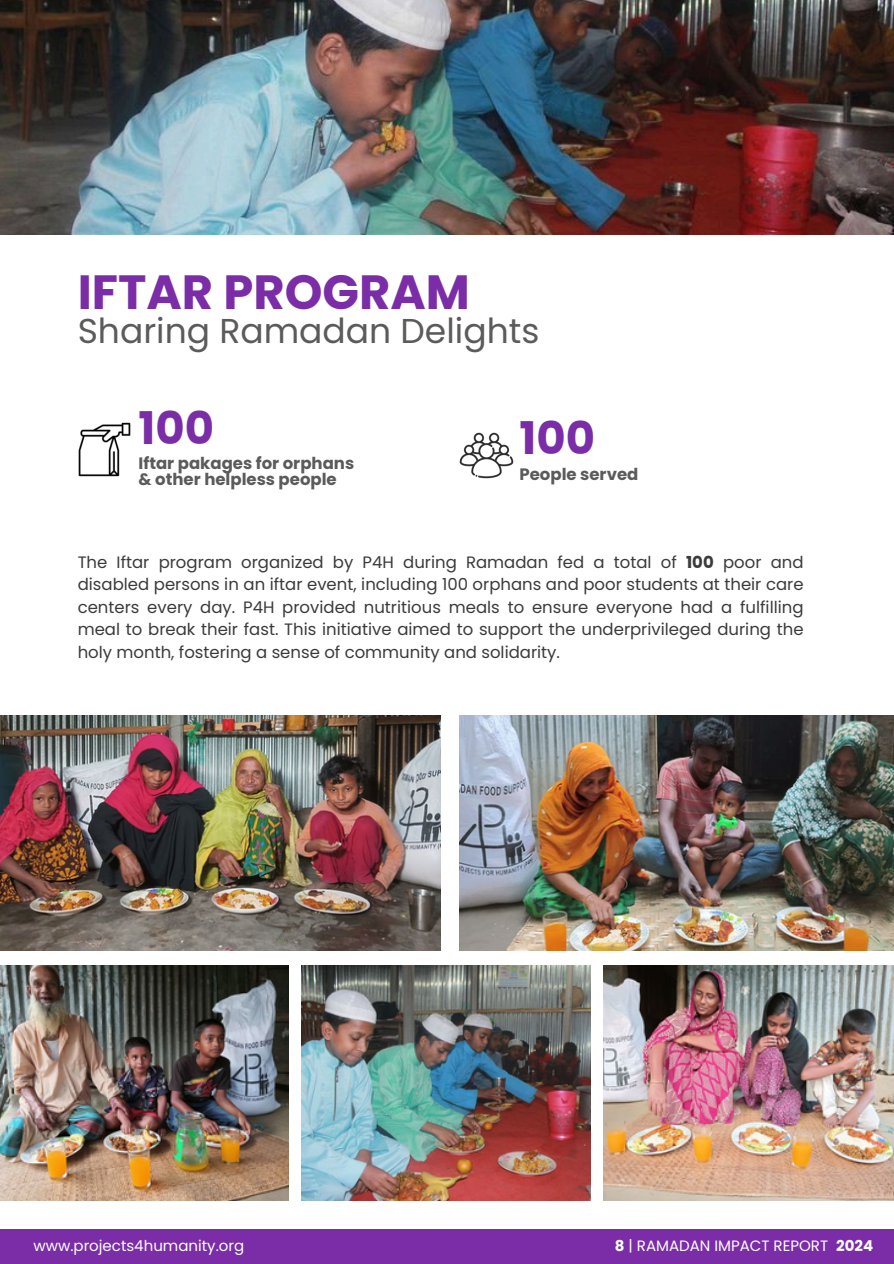
<style>
.page{position:relative;width:894px;height:1264px;background:#fff}
.page>*{position:absolute;margin:0;border:0;box-sizing:border-box;transform-origin:0 0}
.t1{font:700 48px "Poppins";color:#7a2da6}
.t2{font:700 45px "Poppins";color:#7a2da6}
.t3{font:34.5px "Poppins";color:#5b5b5b}
.t4{font:16.5px/22.5px "Poppins";color:#3b3b3b;text-align:justify}
.t5{font:700 16.5px/15.8px "Poppins";color:#5b5b5b}
.t6{font:15px "Poppins";color:#fff}
.s1{font-weight:700}
</style>
<div class="page">
<div style="left:0;top:1228px;width:893px;height:35px;background:#7a2da6"></div>
<img style="left:0;top:0;width:893px;height:234px">
<img style="left:0;top:965px;width:288px;height:234px">
<img style="left:0;top:716px;width:440px;height:234px">
<img style="left:459px;top:716px;width:434px;height:234px">
<img style="left:301px;top:965px;width:289px;height:234px">
<img style="left:603px;top:965px;width:290px;height:234px">
<img style="left:78px;top:423px;width:53px;height:54px">
<img style="left:459px;top:432px;width:55px;height:47px">
<p class="t1" style="left:78px;top:258px;width:393px">IFTAR PROGRAM</p>
<p class="t3" style="left:78px;top:307px;width:463px">Sharing Ramadan Delights</p>
<p class="t2" style="left:138px;top:397px;width:77px">100</p>
<p class="t2" style="left:519px;top:407px;width:77px">100</p>
<h5 class="t5" style="left:138px;top:456px;width:217px">Iftar pakages for orphans &amp; other helpless people</h5>
<h2 class="t5" style="left:519px;top:466px;width:120px">People served</h2>
<p class="t4" style="left:78px;top:550px;width:727px">The Iftar program organized by P4H during Ramadan fed a total of <span class="s1">100</span> poor and disabled persons in an iftar event, including 100 orphans and poor students at their care centers every day. P4H provided nutritious meals to ensure everyone had a fulfilling meal to break their fast. This initiative aimed to support the underprivileged during the holy month, fostering a sense of community and solidarity.</p>
<p class="t6" style="left:33px;top:1234px;width:212px">www.projects4humanity.org</p>
<p class="t6" style="left:614px;top:1234px;width:260px"><span class="s1">8</span> | RAMADAN IMPACT REPORT <span class="s1">2024</span></p>
</div>
